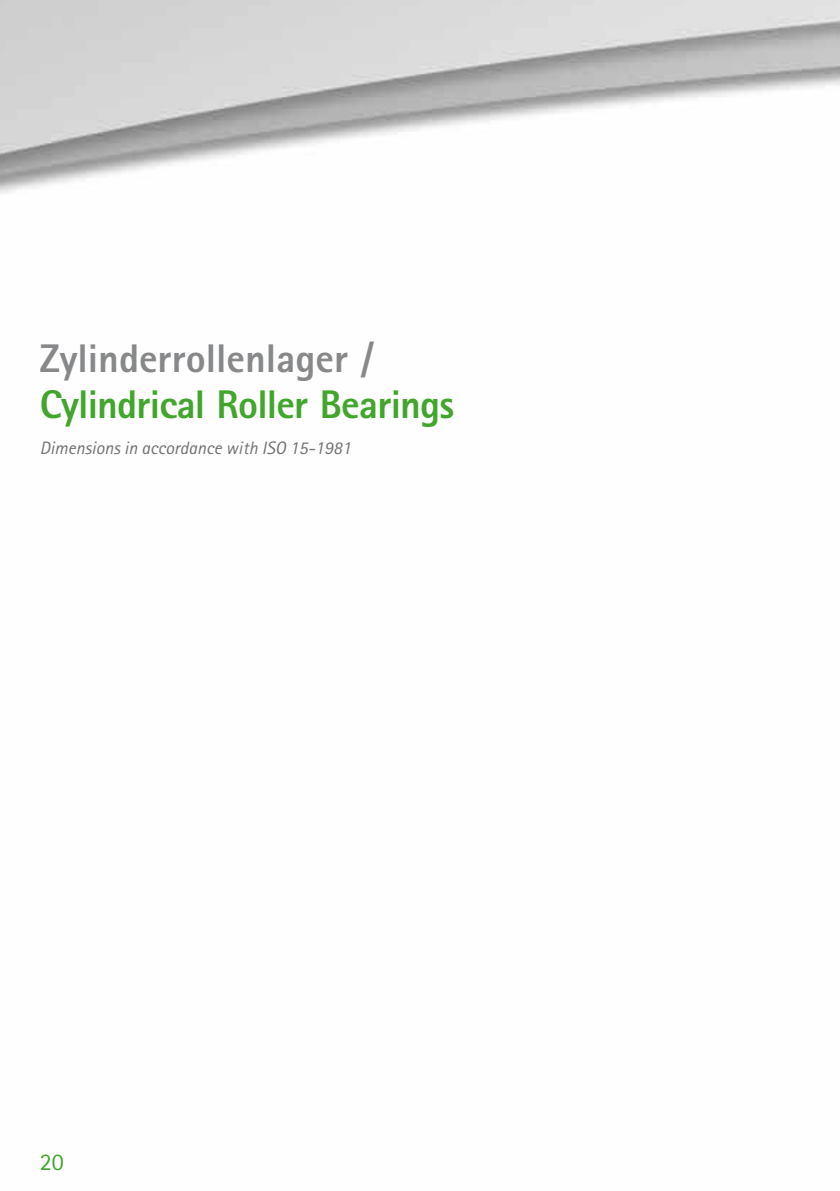
<style>
.page{position:relative;width:840px;height:1191px;background:#fff}
.page>*{position:absolute;margin:0;border:0;box-sizing:border-box;transform-origin:0 0}
.t1{font:800 40px "Rotis Sans Serif";letter-spacing:-.02em;color:#41a62b}
.t2{font:800 40px "Rotis Sans Serif";color:#87888a}
.t3{font:24px "Rotis Sans Serif";color:#41a62b}
.t4{font:italic 18px "Rotis Sans Serif";color:#707172}
</style>
<div class="page">
<h1 class="t2" style="left:40px;top:332px;width:335px">Zylinderrollenlager /</h1>
<h1 class="t1" style="left:40px;top:378px;width:416px">Cylindrical Roller Bearings</h1>
<p class="t4" style="left:40px;top:437px;width:313px">Dimensions in accordance with ISO 15-1981</p>
<h2 class="t3" style="left:40px;top:1147px;width:25px">20</h2>
</div>
